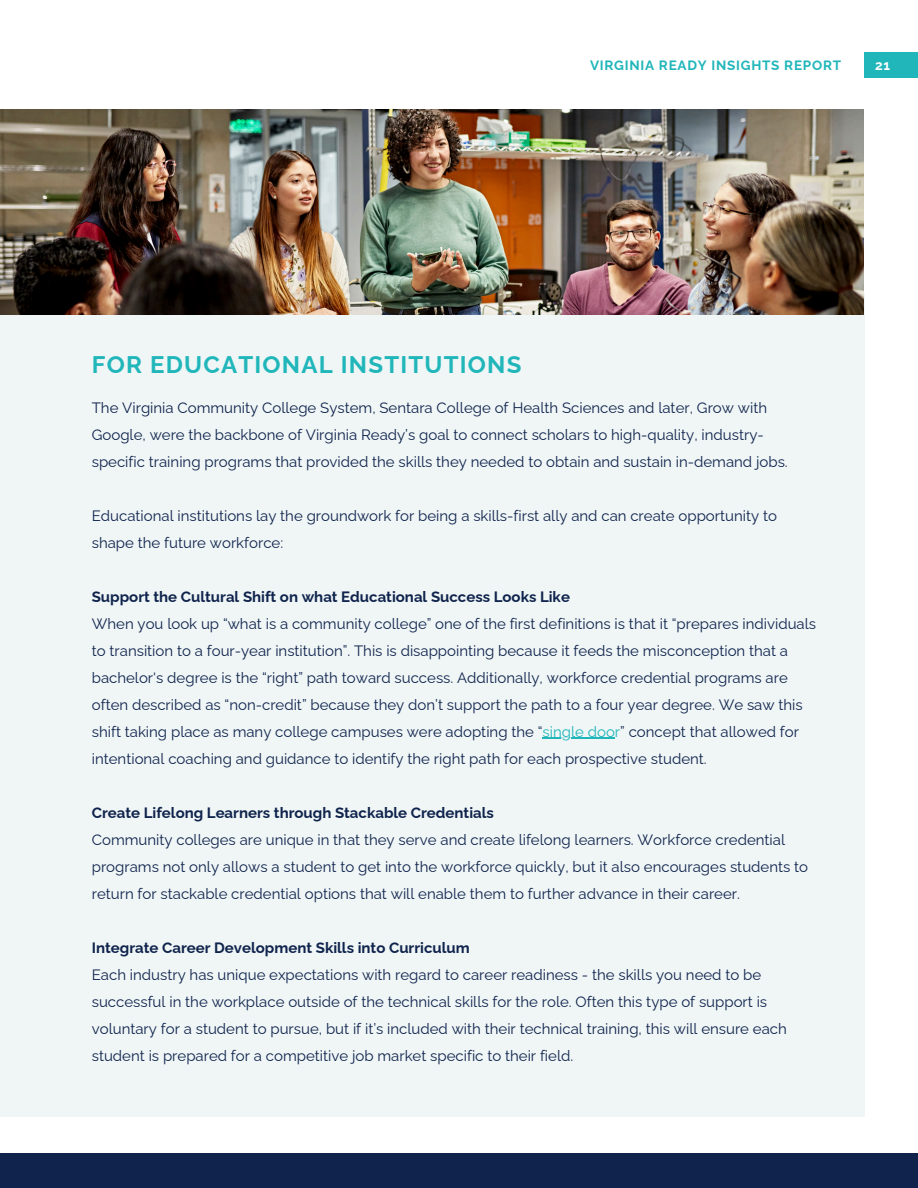
<style>
.page{position:relative;width:918px;height:1188px;background:#fff}
.page>*{position:absolute;margin:0;border:0;box-sizing:border-box;transform-origin:0 0}
.t1{font:700 24px "Raleway";letter-spacing:.05em;color:#20b6ba}
.t2{font:15px/27px "Raleway";color:#0f234c}
.t3{font:700 15px "Raleway";color:#0f234c}
.t4{font:700 13.5px "Raleway";letter-spacing:.055em;color:#20b6ba}
.t5{font:700 13.5px "Raleway";color:#fff}
.s1{color:#20b6ba}
.s2{font-weight:700}
</style>
<div class="page">
<div style="left:0;top:293px;width:864px;height:823px;background:#f0f6f6"></div>
<hr style="left:543px;top:738px;width:72px;height:1px;background:#20b6ba">
<div style="left:864px;top:52px;width:54px;height:26px;background:#20b6ba"></div>
<div style="left:0;top:1153px;width:918px;height:35px;background:#0f234c"></div>
<img style="left:0;top:110px;width:864px;height:204px">
<p class="t4" style="left:590px;top:57px;width:253px">VIRGINIA READY INSIGHTS REPORT</p>
<p class="t5" style="left:875px;top:57px;width:17px">21</p>
<p class="t1" style="left:92px;top:350px;width:431px">FOR EDUCATIONAL INSTITUTIONS</p>
<h2 class="t2" style="left:92px;top:394px;width:697px">The Virginia Community College System, Sentara College of Health Sciences and later, Grow with<br>Google, were the backbone of Virginia Ready’s goal to connect scholars to high-quality, industry&shy;specific training programs that provided the skills they needed to obtain and sustain in-demand jobs.</h2>
<p class="t2" style="left:92px;top:502px;width:687px">Educational institutions lay the groundwork for being a skills-first ally and can create opportunity to shape the future workforce:</p>
<p class="t3" style="left:92px;top:588px;width:480px">Support the Cultural Shift on what Educational Success Looks Like</p>
<h1 class="t2" style="left:92px;top:610px;width:726px">When you look up “what is a community college” one of the first definitions is that it “prepares individuals to transition to a four-year institution”. This is disappointing because it feeds the misconception that a bachelor's degree is the “right” path toward success. Additionally, workforce credential programs are often described as “non-credit” because they don’t support the path to a four year degree. We saw this shift taking place as many college campuses were adopting the “<span class="s1">single door</span>” concept that allowed for</h1>
<p class="t2" style="left:92px;top:745px;width:616px">intentional coaching and guidance to identify the right path for each prospective student.</p>
<p class="t2" style="left:92px;top:799px;width:718px"><span class="s2">Create Lifelong Learners through Stackable Credentials<br></span>Community colleges are unique in that they serve and create lifelong learners. Workforce credential programs not only allows a student to get into the workforce quickly, but it also encourages students to return for stackable credential options that will enable them to further advance in their career.</p>
<p class="t3" style="left:92px;top:939px;width:379px">Integrate Career Development Skills into Curriculum</p>
<p class="t2" style="left:92px;top:961px;width:697px">Each industry has unique expectations with regard to career readiness - the skills you need to be successful in the workplace outside of the technical skills for the role. Often this type of support is voluntary for a student to pursue, but if it’s included with their technical training, this will ensure each student is prepared for a competitive job market specific to their field.</p>
</div>
